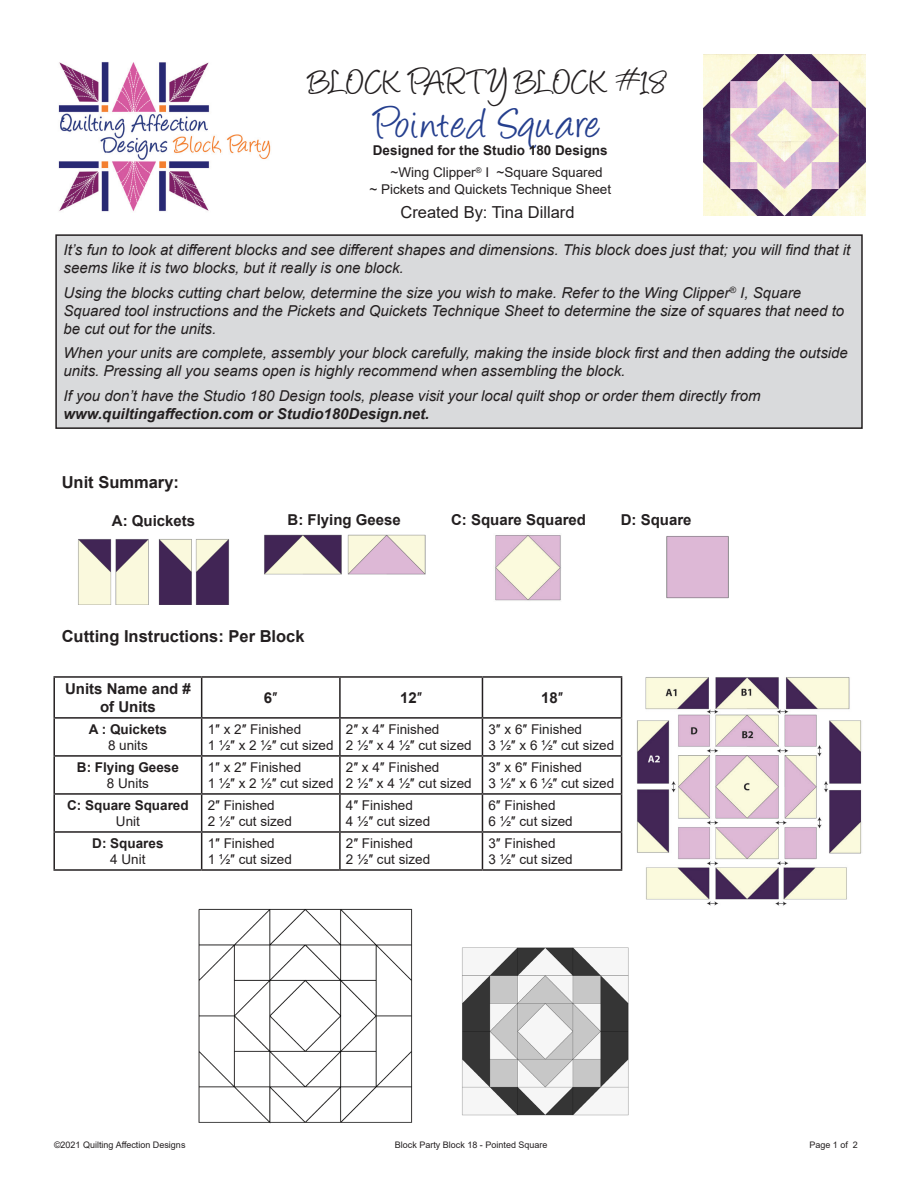
<style>
.page{position:relative;width:918px;height:1188px;background:#fff}
.page>*{position:absolute;margin:0;border:0;box-sizing:border-box;transform-origin:0 0}
.t1{font:48px "Angelina";letter-spacing:.02em;color:#253f8e}
.t2{font:39px "Angelina";letter-spacing:.025em;color:#231f20}
.t3{font:700 16.5px "Arial";color:#231f20}
.t4{font:16.5px "Arial";color:#231f20}
.t5{font:italic 15px/18px "Arial";color:#231f20}
.t6{font:700 15px/18px "Arial";color:#231f20;text-align:center}
.t7{font:13.5px/16.2px "Arial";color:#231f20}
.t8{font:700 13.5px/16.2px "Arial";color:#231f20;text-align:center}
.t9{font:9px "Arial";color:#231f20}
.s1{font-weight:700}
.s2{font-weight:400}
</style>
<div class="page">
<img style="left:58px;top:62px;width:213px;height:150px">
<div style="left:56px;top:235px;width:806px;height:193px;background:#d9dadc"></div>
<div style="left:55px;top:234px;width:808px;height:195px;border:2px solid #231f20"></div>
<img style="left:704px;top:54px;width:162px;height:162px">
<img style="left:198px;top:908px;width:215px;height:216px">
<img style="left:637px;top:677px;width:225px;height:229px">
<img style="left:462px;top:947px;width:167px;height:168px">
<hr style="left:53px;top:676px;width:149px;height:2px;background:#231f20">
<hr style="left:53px;top:678px;width:2px;height:39px;background:#231f20">
<hr style="left:202px;top:676px;width:138px;height:2px;background:#231f20">
<hr style="left:201px;top:678px;width:1px;height:39px;background:#231f20">
<hr style="left:340px;top:676px;width:142px;height:2px;background:#231f20">
<hr style="left:339px;top:678px;width:2px;height:39px;background:#231f20">
<hr style="left:482px;top:676px;width:140px;height:2px;background:#231f20">
<hr style="left:482px;top:678px;width:1px;height:39px;background:#231f20">
<hr style="left:621px;top:678px;width:1px;height:39px;background:#231f20">
<hr style="left:53px;top:717px;width:149px;height:2px;background:#231f20">
<hr style="left:53px;top:719px;width:2px;height:36px;background:#231f20">
<hr style="left:202px;top:717px;width:138px;height:2px;background:#231f20">
<hr style="left:201px;top:719px;width:1px;height:36px;background:#231f20">
<hr style="left:340px;top:717px;width:142px;height:2px;background:#231f20">
<hr style="left:339px;top:719px;width:2px;height:36px;background:#231f20">
<hr style="left:482px;top:717px;width:140px;height:2px;background:#231f20">
<hr style="left:482px;top:719px;width:1px;height:36px;background:#231f20">
<hr style="left:621px;top:719px;width:1px;height:36px;background:#231f20">
<hr style="left:53px;top:755px;width:149px;height:2px;background:#231f20">
<hr style="left:53px;top:757px;width:2px;height:36px;background:#231f20">
<hr style="left:202px;top:755px;width:138px;height:2px;background:#231f20">
<hr style="left:201px;top:757px;width:1px;height:36px;background:#231f20">
<hr style="left:340px;top:755px;width:142px;height:2px;background:#231f20">
<hr style="left:339px;top:757px;width:2px;height:36px;background:#231f20">
<hr style="left:482px;top:755px;width:140px;height:2px;background:#231f20">
<hr style="left:482px;top:757px;width:1px;height:36px;background:#231f20">
<hr style="left:621px;top:757px;width:1px;height:36px;background:#231f20">
<hr style="left:53px;top:793px;width:149px;height:2px;background:#231f20">
<hr style="left:53px;top:795px;width:2px;height:36px;background:#231f20">
<hr style="left:202px;top:793px;width:138px;height:2px;background:#231f20">
<hr style="left:201px;top:795px;width:1px;height:36px;background:#231f20">
<hr style="left:340px;top:793px;width:142px;height:2px;background:#231f20">
<hr style="left:339px;top:795px;width:2px;height:36px;background:#231f20">
<hr style="left:482px;top:793px;width:140px;height:2px;background:#231f20">
<hr style="left:482px;top:795px;width:1px;height:36px;background:#231f20">
<hr style="left:621px;top:795px;width:1px;height:36px;background:#231f20">
<hr style="left:53px;top:831px;width:149px;height:2px;background:#231f20">
<hr style="left:53px;top:833px;width:2px;height:36px;background:#231f20">
<hr style="left:202px;top:831px;width:138px;height:2px;background:#231f20">
<hr style="left:201px;top:833px;width:1px;height:36px;background:#231f20">
<hr style="left:340px;top:831px;width:142px;height:2px;background:#231f20">
<hr style="left:339px;top:833px;width:2px;height:36px;background:#231f20">
<hr style="left:482px;top:831px;width:140px;height:2px;background:#231f20">
<hr style="left:482px;top:833px;width:1px;height:36px;background:#231f20">
<hr style="left:621px;top:833px;width:1px;height:36px;background:#231f20">
<hr style="left:53px;top:869px;width:149px;height:2px;background:#231f20">
<hr style="left:202px;top:869px;width:138px;height:2px;background:#231f20">
<hr style="left:340px;top:869px;width:142px;height:2px;background:#231f20">
<hr style="left:482px;top:869px;width:140px;height:2px;background:#231f20">
<img style="left:264px;top:534px;width:162px;height:41px">
<img style="left:495px;top:535px;width:66px;height:66px">
<img style="left:78px;top:539px;width:151px;height:66px">
<img style="left:666px;top:536px;width:63px;height:63px">
<p class="t2" style="left:309px;top:65px;width:358px">BLOCK PARTY BLOCK #18</p>
<p class="t1" style="left:375px;top:104px;width:227px">Pointed Square</p>
<p class="t8" style="left:373px;top:142px;width:236px">Designed for the Studio 180 Designs</p>
<p class="t7" style="left:369px;top:165px;width:243px;text-indent:21px">~Wing Clipper<sup>®</sup> I ~Square Squared ~ Pickets and Quickets Technique Sheet</p>
<p class="t4" style="left:400px;top:201px;width:176px">Created By: Tina Dillard</p>
<p class="t5" style="left:64px;top:241px;width:788px">It’s fun to look at different blocks and see different shapes and dimensions. This block does just that; you will find that it seems like it is two blocks, but it really is one block.</p>
<p class="t5" style="left:64px;top:284px;width:782px">Using the blocks cutting chart below, determine the size you wish to make. Refer to the Wing Clipper<sup>®</sup> I, Square<br>Squared tool instructions and the Pickets and Quickets Technique Sheet to determine the size of squares that need to be cut out for the units.</p>
<p class="t5" style="left:64px;top:344px;width:786px">When your units are complete, assembly your block carefully, making the inside block first and then adding the outside units. Pressing all you seams open is highly recommend when assembling the block.</p>
<p class="t5" style="left:64px;top:387px;width:698px">If you don’t have the Studio 180 Design tools, please visit your local quilt shop or order them directly from <span class="s1">www.quiltingaffection.com or Studio180Design.net.</span></p>
<p class="t3" style="left:62px;top:471px;width:119px">Unit Summary:</p>
<p class="t6" style="left:112px;top:512px;width:85px">A: Quickets</p>
<p class="t6" style="left:288px;top:511px;width:115px">B: Flying Geese</p>
<p class="t6" style="left:451px;top:511px;width:137px">C: Square Squared</p>
<p class="t6" style="left:621px;top:511px;width:72px">D: Square</p>
<p class="t3" style="left:62px;top:624px;width:244px">Cutting Instructions: Per Block</p>
<p class="t6" style="left:65px;top:680px;width:127px">Units Name and # of Units</p>
<p class="t6" style="left:264px;top:689px;width:15px">6<span class="s2">″</span></p>
<p class="t6" style="left:400px;top:689px;width:23px">12<span class="s2">″</span></p>
<p class="t6" style="left:541px;top:689px;width:23px">18<span class="s2">″</span></p>
<p class="t8" style="left:89px;top:721px;width:80px">A : Quickets</p>
<p class="t7" style="left:108px;top:737px;width:41px">8 units</p>
<p class="t7" style="left:208px;top:721px;width:95px">1″ x 2″ Finished</p>
<p class="t7" style="left:208px;top:737px;width:127px">1 1/2″ x 2 1/2″ cut sized</p>
<p class="t7" style="left:346px;top:721px;width:95px">2″ x 4″ Finished</p>
<p class="t7" style="left:346px;top:737px;width:127px">2 1/2″ x 4 1/2″ cut sized</p>
<p class="t7" style="left:488px;top:721px;width:95px">3″ x 6″ Finished</p>
<p class="t7" style="left:488px;top:737px;width:127px">3 1/2″ x 6 1/2″ cut sized</p>
<p class="t8" style="left:77px;top:759px;width:104px">B: Flying Geese</p>
<p class="t7" style="left:107px;top:775px;width:44px">8 Units</p>
<p class="t7" style="left:208px;top:759px;width:95px">1″ x 2″ Finished</p>
<p class="t7" style="left:208px;top:775px;width:127px">1 1/2″ x 2 1/2″ cut sized</p>
<p class="t7" style="left:346px;top:759px;width:95px">2″ x 4″ Finished</p>
<p class="t7" style="left:346px;top:775px;width:127px">2 1/2″ x 4 1/2″ cut sized</p>
<p class="t7" style="left:488px;top:759px;width:95px">3″ x 6″ Finished</p>
<p class="t7" style="left:488px;top:775px;width:127px">3 1/2″ x 6 1/2″ cut sized</p>
<p class="t8" style="left:67px;top:797px;width:123px">C: Square Squared<br><span class="s2">Unit</span></p>
<p class="t7" style="left:208px;top:797px;width:69px">2″ Finished</p>
<p class="t7" style="left:208px;top:813px;width:86px">2 1/2″ cut sized</p>
<p class="t7" style="left:346px;top:797px;width:69px">4″ Finished</p>
<p class="t7" style="left:346px;top:813px;width:86px">4 1/2″ cut sized</p>
<p class="t7" style="left:488px;top:797px;width:69px">6″ Finished</p>
<p class="t7" style="left:488px;top:813px;width:86px">6 1/2″ cut sized</p>
<p class="t8" style="left:92px;top:835px;width:73px">D: Squares</p>
<p class="t7" style="left:110px;top:851px;width:37px">4 Unit</p>
<p class="t7" style="left:208px;top:835px;width:69px">1″ Finished</p>
<p class="t7" style="left:208px;top:851px;width:86px">1 1/2″ cut sized</p>
<p class="t7" style="left:346px;top:835px;width:69px">2″ Finished</p>
<p class="t7" style="left:346px;top:851px;width:86px">2 1/2″ cut sized</p>
<p class="t7" style="left:488px;top:835px;width:69px">3″ Finished</p>
<p class="t7" style="left:488px;top:851px;width:86px">3 1/2″ cut sized</p>
<p class="t9" style="left:54px;top:1139px;width:133px">©2021 Quilting Affection Designs</p>
<p class="t9" style="left:395px;top:1139px;width:154px">Block Party Block 18 - Pointed Square</p>
<p class="t9" style="left:809px;top:1139px;width:50px">Page 1 of 2</p>
</div>
